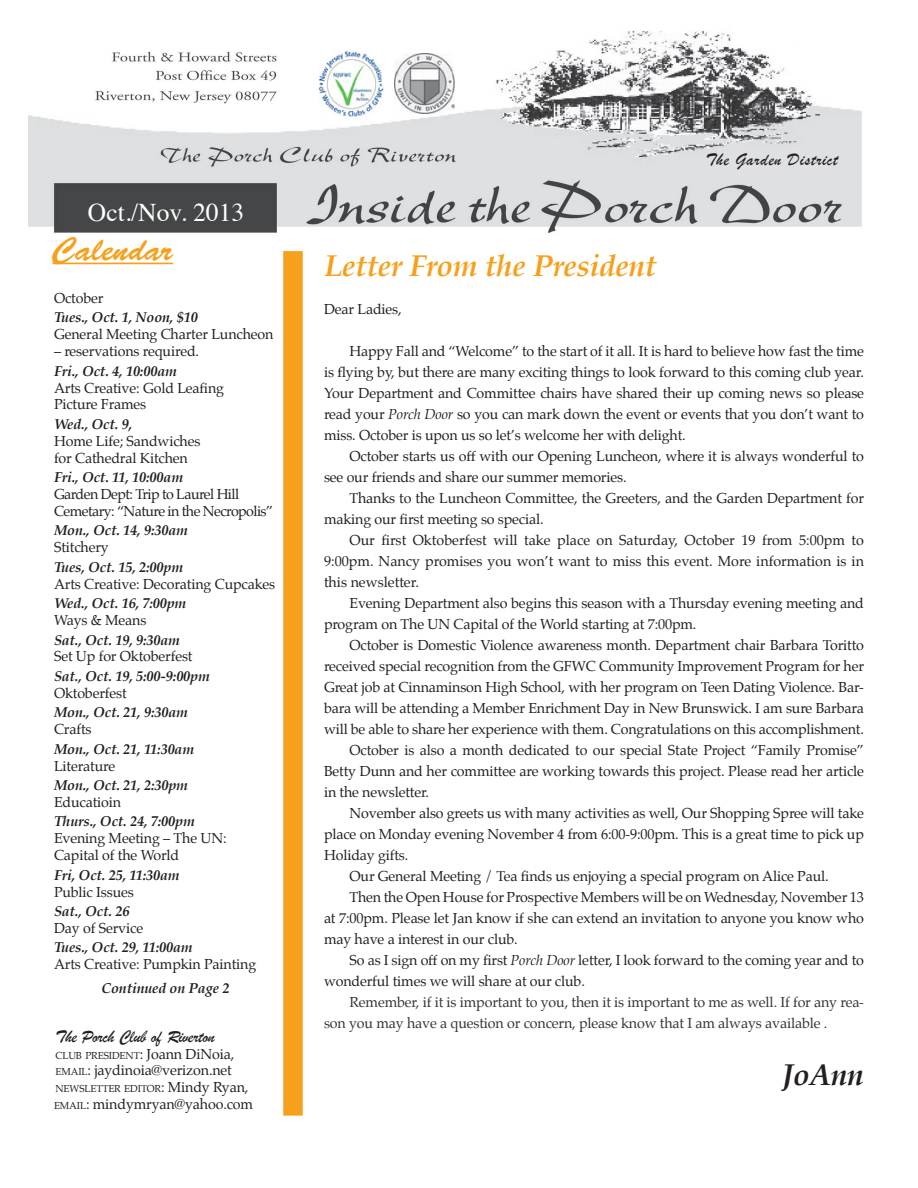
<style>
.page{position:relative;width:918px;height:1188px;background:#fff}
.page>*{position:absolute;margin:0;border:0;box-sizing:border-box;transform-origin:0 0}
.t1{font:33px "Brush Script Std";color:#f6a01b}
.HEADLINE{font:italic 700 30px "Palatino";letter-spacing:-.01em;color:#f6a01b}
.BODY_COPY{font:italic 700 30px "Palatino";letter-spacing:-.01em;color:#231f20}
.t2{font:25.5px "Times";color:#fff}
.BODY_COPY-2{font:18px "Brush Script";letter-spacing:-.01em;color:#231f20}
.BODY_COPY-3{font:18px "Brush Script";letter-spacing:.04em;color:#231f20}
.BODY_COPY-4{font:14.25px/21px "Palatino";letter-spacing:-.01em;color:#231f20;text-align:justify}
.CALENDAR_BODY{font:14.25px/16.8px "Palatino";letter-spacing:-.01em;color:#231f20}
.CALENDAR_HEAD{font:italic 700 14.25px "Palatino";letter-spacing:-.01em;color:#231f20}
.BODY_COPY-5{font:14.25px/21px "Palatino";letter-spacing:-.01em;color:#353535}
.CALENDAR_BODY-2{font:14.25px/16.8px "Palatino";letter-spacing:-.04em;color:#231f20}
.BODY_COPY-6{font:10.05px "Palatino";letter-spacing:-.015em;color:#231f20}
.s1{font-size:14.25px}
.s2{font-size:10.05px}
.s3{font-style:inherit}
.s4{font-style:italic}
</style>
<div class="page">
<img style="left:28px;top:31px;width:834px;height:202px">
<div style="left:283px;top:251px;width:20px;height:865px;background:#f6a01b"></div>
<hr style="left:52px;top:263px;width:121px;height:1px;background:#f6a01b">
<img style="left:394px;top:54px;width:60px;height:59px">
<img style="left:318px;top:51px;width:66px;height:69px">
<p class="t2" style="left:88px;top:188px;width:158px">Oct./Nov. 2013</p>
<p class="t1" style="left:52px;top:231px;width:122px">Calendar</p>
<p class="CALENDAR_BODY" style="left:54px;top:290px;width:51px">October</p>
<p class="CALENDAR_HEAD" style="left:54px;top:306px;width:145px">Tues., Oct. 1, Noon, $10</p>
<p class="CALENDAR_BODY" style="left:54px;top:326px;width:221px">General Meeting Charter Luncheon</p>
<p class="CALENDAR_BODY" style="left:54px;top:343px;width:147px">– reservations required.</p>
<p class="CALENDAR_HEAD" style="left:54px;top:359px;width:125px">Fri., Oct. 4, 10:00am</p>
<p class="CALENDAR_BODY" style="left:54px;top:379px;width:172px">Arts Creative: Gold Leafing<br>Picture Frames</p>
<p class="CALENDAR_HEAD" style="left:54px;top:412px;width:80px">Wed., Oct. 9,</p>
<p class="CALENDAR_BODY" style="left:54px;top:432px;width:148px">Home Life; Sandwiches for Cathedral Kitchen</p>
<p class="CALENDAR_HEAD" style="left:54px;top:465px;width:131px">Fri., Oct. 11, 10:00am</p>
<p class="CALENDAR_BODY-2" style="left:54px;top:486px;width:221px">Garden Dept: Trip to Laurel Hill<br>Cemetary: “Nature in the Necropolis”</p>
<p class="CALENDAR_HEAD" style="left:54px;top:519px;width:136px">Mon., Oct. 14, 9:30am</p>
<p class="CALENDAR_BODY" style="left:54px;top:539px;width:56px">Stitchery</p>
<p class="CALENDAR_HEAD" style="left:54px;top:555px;width:131px">Tues, Oct. 15, 2:00pm</p>
<p class="CALENDAR_BODY" style="left:54px;top:575px;width:223px">Arts Creative: Decorating Cupcakes</p>
<p class="CALENDAR_HEAD" style="left:54px;top:591px;width:134px">Wed., Oct. 16, 7:00pm</p>
<p class="CALENDAR_BODY" style="left:54px;top:612px;width:94px">Ways &amp; Means</p>
<p class="CALENDAR_HEAD" style="left:54px;top:628px;width:128px">Sat., Oct. 19, 9:30am</p>
<p class="CALENDAR_BODY" style="left:54px;top:648px;width:140px">Set Up for Oktoberfest</p>
<p class="CALENDAR_HEAD" style="left:54px;top:664px;width:157px">Sat., Oct. 19, 5:00-9:00pm</p>
<p class="CALENDAR_BODY" style="left:54px;top:684px;width:74px">Oktoberfest</p>
<p class="CALENDAR_HEAD" style="left:54px;top:701px;width:136px">Mon., Oct. 21, 9:30am</p>
<p class="CALENDAR_BODY" style="left:54px;top:721px;width:39px">Crafts</p>
<p class="CALENDAR_HEAD" style="left:54px;top:737px;width:142px">Mon., Oct. 21, 11:30am</p>
<p class="CALENDAR_BODY" style="left:54px;top:757px;width:63px">Literature</p>
<p class="CALENDAR_HEAD" style="left:54px;top:773px;width:136px">Mon., Oct. 21, 2:30pm</p>
<p class="CALENDAR_BODY" style="left:54px;top:794px;width:69px">Educatioin</p>
<p class="CALENDAR_HEAD" style="left:54px;top:810px;width:142px">Thurs., Oct. 24, 7:00pm</p>
<p class="CALENDAR_BODY" style="left:54px;top:830px;width:174px">Evening Meeting – The UN:<br>Capital of the World</p>
<p class="CALENDAR_HEAD" style="left:54px;top:863px;width:127px">Fri, Oct. 25, 11:30am</p>
<p class="CALENDAR_BODY" style="left:54px;top:883px;width:81px">Public Issues</p>
<p class="CALENDAR_HEAD" style="left:54px;top:899px;width:77px">Sat., Oct. 26</p>
<p class="CALENDAR_BODY" style="left:54px;top:920px;width:91px">Day of Service</p>
<p class="CALENDAR_HEAD" style="left:54px;top:936px;width:140px">Tues., Oct. 29, 11:00am</p>
<p class="CALENDAR_BODY" style="left:54px;top:956px;width:204px">Arts Creative: Pumpkin Painting</p>
<p class="CALENDAR_HEAD" style="left:102px;top:977px;width:129px">Continued on Page 2</p>
<p class="BODY_COPY-2" style="left:56px;top:1026px;width:161px">The Porch Club of Riverton</p>
<p class="BODY_COPY-6" style="left:56px;top:1047px;width:180px">CLUB PRESIDENT<span class="s1">:</span> <span class="s1">Joann DiNoia</span><span class="s1">,</span></p>
<p class="BODY_COPY-4" style="left:56px;top:1060px;width:178px"><span class="s2">EMAIL</span><span class="s3">:</span> jaydinoia@verizon.net</p>
<p class="BODY_COPY-6" style="left:56px;top:1081px;width:194px">NEWSLETTER EDITOR<span class="s1">: Mindy Ryan,</span></p>
<p class="BODY_COPY-4" style="left:54px;top:1094px;width:201px"><span class="s2">EMAIL</span>: mindymryan@yahoo.com</p>
<p class="BODY_COPY-3" style="left:706px;top:149px;width:134px">The Garden District</p>
<p class="HEADLINE" style="left:324px;top:241px;width:334px">Letter From the President</p>
<p class="BODY_COPY-4" style="left:324px;top:299px;width:79px">Dear Ladies,</p>
<p class="BODY_COPY-4" style="left:324px;top:341px;width:542px;text-indent:26px">Happy Fall and “Welcome” to the start of it all. It is hard to believe how fast the time is flying by, but there are many exciting things to look forward to this coming club year.<br>Your Department and Committee chairs have shared their up coming news so please read your <span class="s4">Porch Door</span> so you can mark down the event or events that you don’t want to miss. October is upon us so let’s welcome her with delight.</p>
<p class="BODY_COPY-4" style="left:324px;top:446px;width:541px;text-indent:26px">October starts us off with our Opening Luncheon, where it is always wonderful to see our friends and share our summer memories.</p>
<p class="BODY_COPY-4" style="left:324px;top:488px;width:541px;text-indent:26px">Thanks to the Luncheon Committee, the Greeters, and the Garden Department for making our first meeting so special.</p>
<p class="BODY_COPY-4" style="left:324px;top:530px;width:541px;text-indent:26px">Our first Oktoberfest will take place on Saturday, October 19 from 5:00pm to 9:00pm. Nancy promises you won’t want to miss this event. More information is in this newsletter.</p>
<p class="BODY_COPY-4" style="left:324px;top:593px;width:542px;text-indent:26px">Evening Department also begins this season with a Thursday evening meeting and program on The UN Capital of the World starting at 7:00pm.</p>
<p class="BODY_COPY-4" style="left:324px;top:635px;width:542px;text-indent:26px">October is Domestic Violence awareness month. Department chair Barbara Toritto received special recognition from the GFWC Community Improvement Program for her Great job at Cinnaminson High School, with her program on Teen Dating Violence. Bar&shy;bara will be attending a Member Enrichment Day in New Brunswick. I am sure Barbara will be able to share her experience with them. Congratulations on this accomplishment.</p>
<p class="BODY_COPY-4" style="left:324px;top:740px;width:542px;text-indent:26px">October is also a month dedicated to our special State Project “Family Promise” Betty Dunn and her committee are working towards this project. Please read her article in the newsletter.</p>
<p class="BODY_COPY-4" style="left:324px;top:803px;width:542px;text-indent:26px">November also greets us with many activities as well, Our Shopping Spree will take place on Monday evening November 4 from 6:00-9:00pm. This is a great time to pick up Holiday gifts.</p>
<p class="BODY_COPY-4" style="left:350px;top:866px;width:481px">Our General Meeting / Tea finds us enjoying a special program on Alice Paul.</p>
<p class="BODY_COPY-4" style="left:324px;top:887px;width:542px;text-indent:26px">Then the Open House for Prospective Members will be on Wednesday, November 13 at 7:00pm. Please let Jan know if she can extend an invitation to anyone you know who may have a interest in our club.</p>
<p class="BODY_COPY-4" style="left:324px;top:950px;width:541px;text-indent:26px">So as I sign off on my first <span class="s4">Porch Door</span> letter, I look forward to the coming year and to wonderful times we will share at our club.</p>
<p class="BODY_COPY-5" style="left:324px;top:992px;width:541px;text-indent:26px">Remember, if it is important to you, then it is important to me as well. If for any rea&shy;son you may have a question or concern, please know that I am always available .</p>
<p class="BODY_COPY" style="left:782px;top:1050px;width:84px">JoAnn</p>
</div>
